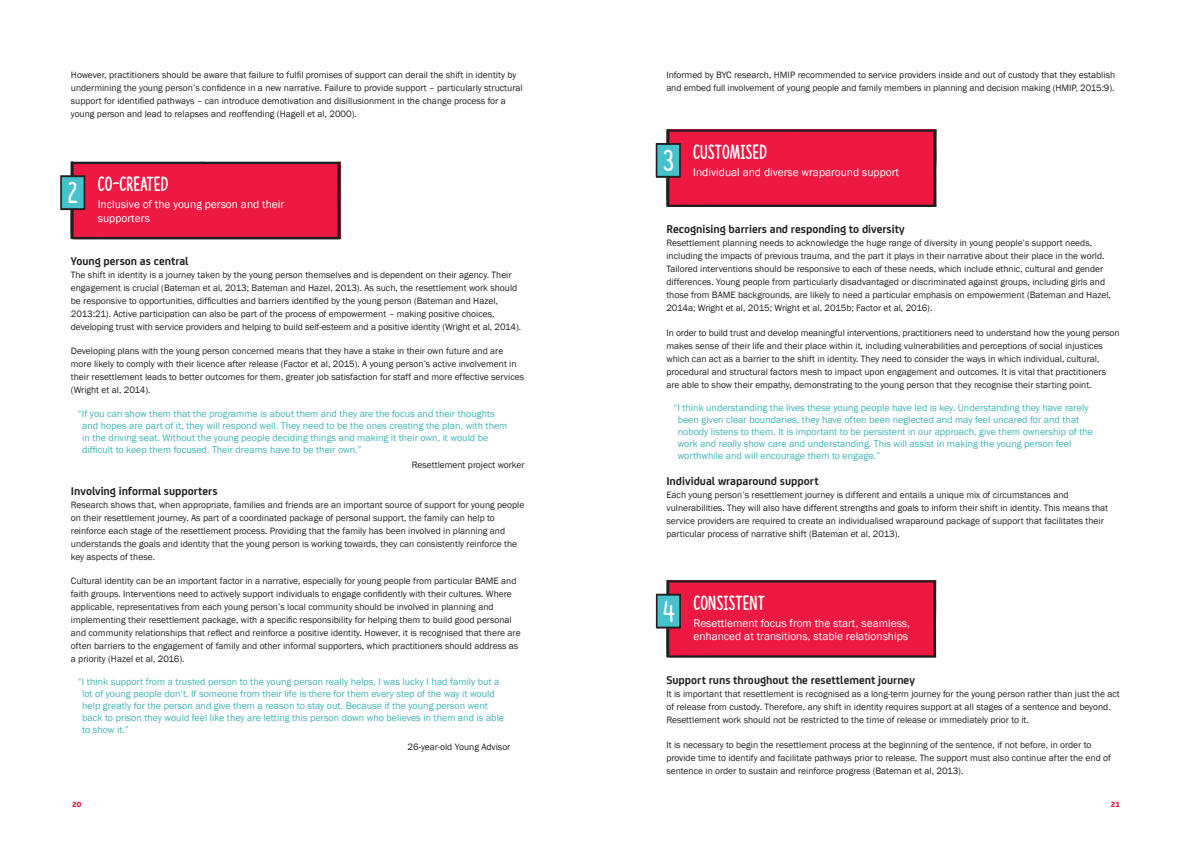
<style>
.page{position:relative;width:1191px;height:842px;background:#fff}
.page>*{position:absolute;margin:0;border:0;box-sizing:border-box;transform-origin:0 0}
.t1{font:30.2px "Lazingonasunnyafternoon";color:#fff}
.t2{font:20.7px "Lazingonasunnyafternoon";color:#fff}
.sub_sub_head{font:700 12px "FS Joey";color:#231f20}
.t3{font:11.4px/13.7px "Franklin Gothic";color:#fff}
.New_Quotes{font:10px/12px "Franklin Gothic";color:#3fb2ba}
.body_copy_franklin_g{font:9.5px/13px "Franklin Gothic";color:#231f20}
.t4{font:800 8px "FS Joey";color:#ed1943}
</style>
<div class="page">
<svg style="left:60px;top:162px;width:281px;height:77px;background:#d82348"></svg>
<svg style="left:655px;top:129px;width:281px;height:78px;background:#d72348"></svg>
<svg style="left:656px;top:580px;width:280px;height:78px;background:#d92449"></svg>
<p class="body_copy_franklin_g" style="left:71px;top:68px;width:453px">However, practitioners should be aware that failure to fulfil promises of support can derail the shift in identity by undermining the young person’s confidence in a new narrative. Failure to provide support – particularly structural support for identified pathways – can introduce demotivation and disillusionment in the change process for a young person and lead to relapses and reoffending (Hagell et al, 2000).</p>
<h1 class="t1" style="left:68px;top:175px;width:11px">2</h1>
<h2 class="t2" style="left:98px;top:172px;width:72px">CO-CREATED</h2>
<p class="t3" style="left:98px;top:198px;width:188px">Inclusive of the young person and their supporters</p>
<p class="sub_sub_head" style="left:71px;top:252px;width:119px">Young person as central</p>
<p class="body_copy_franklin_g" style="left:71px;top:268px;width:452px">The shift in identity is a journey taken by the young person themselves and is dependent on their agency. Their engagement is crucial (Bateman et al, 2013; Bateman and Hazel, 2013). As such, the resettlement work should be responsive to opportunities, difficulties and barriers identified by the young person (Bateman and Hazel, 2013:21). Active participation can also be part of the process of empowerment – making positive choices, developing trust with service providers and helping to build self-esteem and a positive identity (Wright et al, 2014).</p>
<p class="body_copy_franklin_g" style="left:71px;top:345px;width:455px">Developing plans with the young person concerned means that they have a stake in their own future and are more likely to comply with their licence after release (Factor et al, 2015). A young person’s active involvement in their resettlement leads to better outcomes for them, greater job satisfaction for staff and more effective services (Wright et al, 2014).</p>
<p class="New_Quotes" style="left:82px;top:407px;width:427px;text-indent:-4px">“If you can show them that the programme is about them and they are the focus and their thoughts and hopes are part of it, they will respond well. They need to be the ones creating the plan, with them in the driving seat. Without the young people deciding things and making it their own, it would be difficult to keep them focused. Their dreams have to be their own.”</p>
<p class="body_copy_franklin_g" style="left:412px;top:459px;width:114px">Resettlement project worker</p>
<p class="sub_sub_head" style="left:71px;top:482px;width:148px">Involving informal supporters</p>
<p class="body_copy_franklin_g" style="left:71px;top:498px;width:455px">Research shows that, when appropriate, families and friends are an important source of support for young people on their resettlement journey. As part of a coordinated package of personal support, the family can help to reinforce each stage of the resettlement process. Providing that the family has been involved in planning and understands the goals and identity that the young person is working towards, they can consistently reinforce the key aspects of these.</p>
<p class="body_copy_franklin_g" style="left:71px;top:575px;width:451px">Cultural identity can be an important factor in a narrative, especially for young people from particular BAME and faith groups. Interventions need to actively support individuals to engage confidently with their cultures. Where applicable, representatives from each young person’s local community should be involved in planning and implementing their resettlement package, with a specific responsibility for helping them to build good personal and community relationships that reflect and reinforce a positive identity. However, it is recognised that there are often barriers to the engagement of family and other informal supporters, which practitioners should address as a priority (Hazel et al, 2016).</p>
<p class="New_Quotes" style="left:82px;top:676px;width:423px;text-indent:-4px">“I think support from a trusted person to the young person really helps, I was lucky I had family but a lot of young people don’t. If someone from their life is there for them every step of the way it would help greatly for the person and give them a reason to stay out. Because if the young person went back to prison they would feel like they are letting this person down who believes in them and is able to show it.”</p>
<p class="body_copy_franklin_g" style="left:407px;top:740px;width:104px">26-year-old Young Advisor</p>
<p class="body_copy_franklin_g" style="left:666px;top:68px;width:450px">Informed by BYC research, HMIP recommended to service providers inside and out of custody that they establish and embed full involvement of young people and family members in planning and decision making (HMIP, 2015:9).</p>
<h1 class="t1" style="left:663px;top:143px;width:12px">3</h1>
<h2 class="t2" style="left:693px;top:139px;width:75px">CUSTOMISED</h2>
<p class="t3" style="left:693px;top:165px;width:207px">Individual and diverse wraparound support</p>
<p class="sub_sub_head" style="left:666px;top:220px;width:240px">Recognising barriers and responding to diversity</p>
<p class="body_copy_franklin_g" style="left:666px;top:237px;width:446px">Resettlement planning needs to acknowledge the huge range of diversity in young people’s support needs, including the impacts of previous trauma, and the part it plays in their narrative about their place in the world.<br>Tailored interventions should be responsive to each of these needs, which include ethnic, cultural and gender differences. Young people from particularly disadvantaged or discriminated against groups, including girls and those from BAME backgrounds, are likely to need a particular emphasis on empowerment (Bateman and Hazel, 2014a; Wright et al, 2015; Wright et al, 2015b; Factor et al, 2016).</p>
<p class="body_copy_franklin_g" style="left:666px;top:326px;width:455px">In order to build trust and develop meaningful interventions, practitioners need to understand how the young person makes sense of their life and their place within it, including vulnerabilities and perceptions of social injustices which can act as a barrier to the shift in identity. They need to consider the ways in which individual, cultural, procedural and structural factors mesh to impact upon engagement and outcomes. It is vital that practitioners are able to show their empathy, demonstrating to the young person that they recognise their starting point.</p>
<p class="New_Quotes" style="left:677px;top:402px;width:417px;text-indent:-4px">“I think understanding the lives these young people have led is key. Understanding they have rarely been given clear boundaries, they have often been neglected and may feel uncared for and that nobody listens to them. It is important to be persistent in our approach, give them ownership of the work and really show care and understanding. This will assist in making the young person feel worthwhile and will encourage them to engage.”</p>
<p class="sub_sub_head" style="left:666px;top:472px;width:154px">Individual wraparound support</p>
<p class="body_copy_franklin_g" style="left:666px;top:489px;width:443px">Each young person’s resettlement journey is different and entails a unique mix of circumstances and vulnerabilities. They will also have different strengths and goals to inform their shift in identity. This means that service providers are required to create an individualised wraparound package of support that facilitates their particular process of narrative shift (Bateman et al, 2013).</p>
<h1 class="t1" style="left:663px;top:593px;width:13px">4</h1>
<h2 class="t2" style="left:693px;top:590px;width:73px">CONSISTENT</h2>
<p class="t3" style="left:693px;top:616px;width:218px">Resettlement focus from the start, seamless, enhanced at transitions, stable relationships</p>
<p class="sub_sub_head" style="left:666px;top:671px;width:250px">Support runs throughout the resettlement journey</p>
<p class="body_copy_franklin_g" style="left:666px;top:688px;width:455px">It is important that resettlement is recognised as a long-term journey for the young person rather than just the act of release from custody. Therefore, any shift in identity requires support at all stages of a sentence and beyond.<br>Resettlement work should not be restricted to the time of release or immediately prior to it.</p>
<p class="body_copy_franklin_g" style="left:666px;top:738px;width:446px">It is necessary to begin the resettlement process at the beginning of the sentence, if not before, in order to provide time to identify and facilitate pathways prior to release. The support must also continue after the end of sentence in order to sustain and reinforce progress (Bateman et al, 2013).</p>
<p class="t4" style="left:72px;top:798px;width:11px">20</p>
<p class="t4" style="left:1110px;top:798px;width:11px">21</p>
</div>
